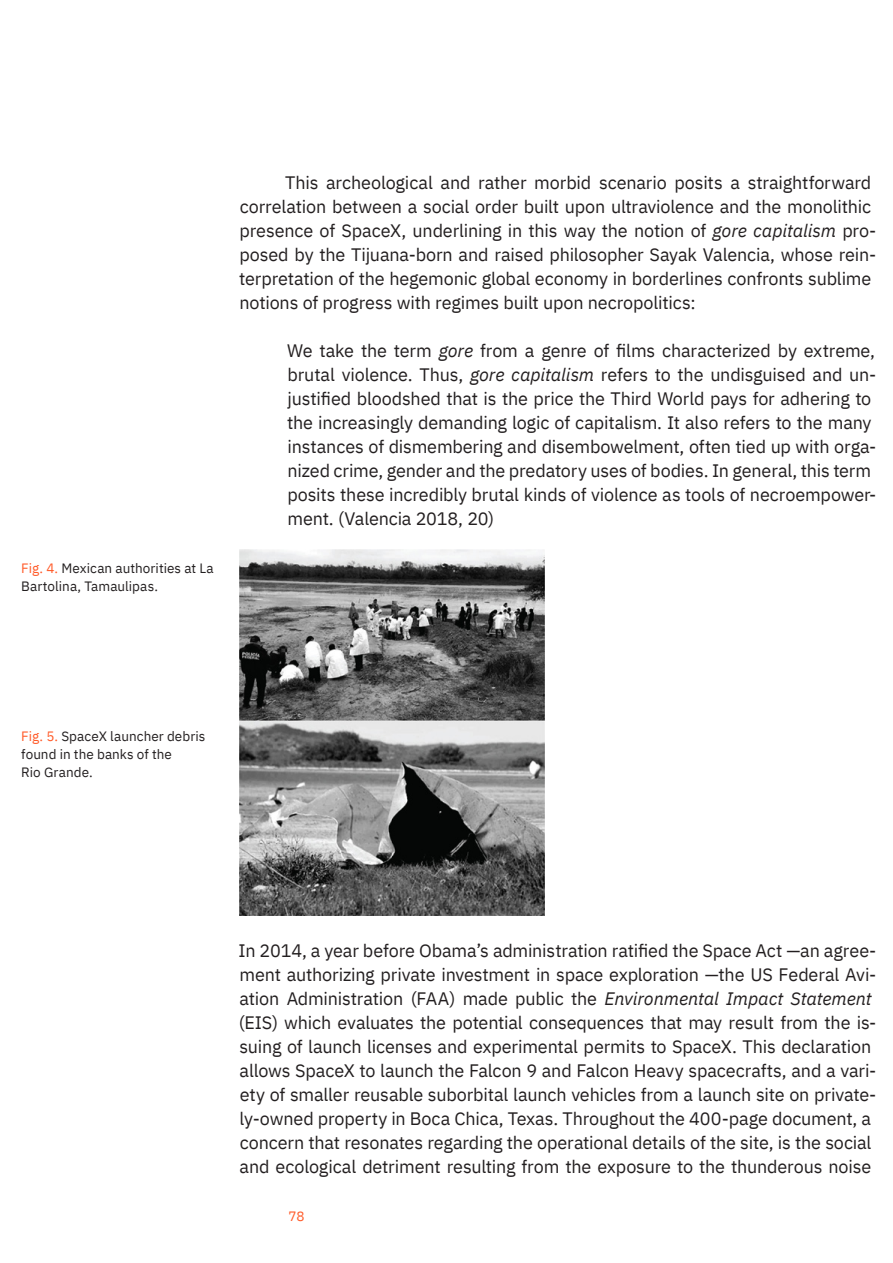
<style>
.page{position:relative;width:893px;height:1263px;background:#fff}
.page>*{position:absolute;margin:0;border:0;box-sizing:border-box;transform-origin:0 0}
.Text{font:18px/24px "IBM Plex Sans";letter-spacing:-.01em;color:#231f20}
.Citations{font:18px/24px "IBM Plex Sans";letter-spacing:-.01em;color:#231f20}
.Text_Indent{font:18px/24px "IBM Plex Sans";letter-spacing:-.01em;color:#231f20}
.Notes{font:13.5px/18px "IBM Plex Sans";letter-spacing:.005em;color:#231f20}
.t1{font:13.5px "IBM Plex Sans";color:#ff5a28}
.s1{color:#ff5a28}
.s2{font-style:italic}
</style>
<div class="page">
<img style="left:239px;top:549px;width:305px;height:367px">
<p class="Notes" style="left:21px;top:558px;width:194px"><span class="s1">Fig. 4.</span> Mexican authorities at La<br>Bartolina, Tamaulipas.</p>
<p class="Text_Indent" style="left:239px;top:169px;width:639px;text-indent:46px">This archeological and rather morbid scenario posits a straightforward correlation between a social order built upon ultraviolence and the monolithic presence of SpaceX, underlining in this way the notion of <span class="s2">gore capitalism</span> pro&shy;posed by the Tijuana-born and raised philosopher Sayak Valencia, whose rein&shy;terpretation of the hegemonic global economy in borderlines confronts sublime notions of progress with regimes built upon necropolitics:</p>
<p class="Citations" style="left:287px;top:337px;width:591px">We take the term <span class="s2">gore</span> from a genre of films characterized by extreme, brutal violence. Thus, <span class="s2">gore capitalism</span> refers to the undisguised and un&shy;justified bloodshed that is the price the Third World pays for adhering to the increasingly demanding logic of capitalism. It also refers to the many instances of dismembering and disembowelment, often tied up with orga&shy;nized crime, gender and the predatory uses of bodies. In general, this term posits these incredibly brutal kinds of violence as tools of necroempower&shy;ment. (Valencia 2018, 20)</p>
<p class="Notes" style="left:21px;top:726px;width:186px"><span class="s1">Fig. 5.</span> SpaceX launcher debris found in the banks of the<br>Rio Grande.</p>
<p class="Text" style="left:239px;top:937px;width:639px">In 2014, a year before Obama’s administration ratified the Space Act —an agree&shy;ment authorizing private investment in space exploration —the US Federal Avi&shy;ation Administration (FAA) made public the <span class="s2">Environmental Impact Statement </span>(EIS) which evaluates the potential consequences that may result from the is&shy;suing of launch licenses and experimental permits to SpaceX. This declaration allows SpaceX to launch the Falcon 9 and Falcon Heavy spacecrafts, and a vari&shy;ety of smaller reusable suborbital launch vehicles from a launch site on private&shy;ly-owned property in Boca Chica, Texas. Throughout the 400-page document, a concern that resonates regarding the operational details of the site, is the social and ecological detriment resulting from the exposure to the thunderous noise</p>
<p class="t1" style="left:288px;top:1206px;width:18px">78</p>
</div>
